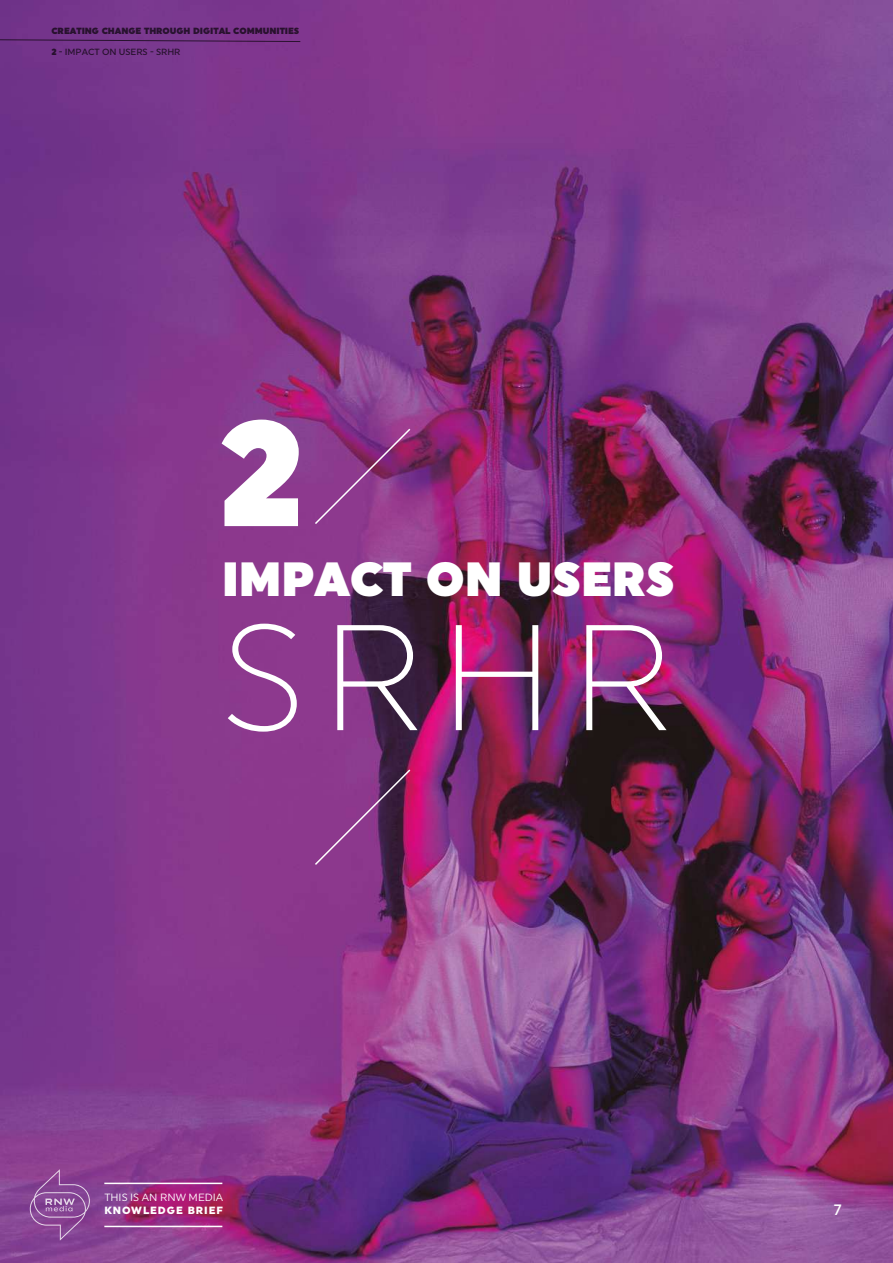
<style>
.page{position:relative;width:893px;height:1263px;background:#fff}
.page>*{position:absolute;margin:0;border:0;box-sizing:border-box;transform-origin:0 0}
.t1{font:300 150px "Uniform";color:#fff}
.t2{font:900 150px "Uniform";color:#fff}
.t3{font:900 48px "Uniform";letter-spacing:-.005em;color:#fff}
.t4{font:500 15px "Uniform";color:#fff}
.t5{font:10.5px "Uniform";color:#fff}
.t6{font:900 10.5px "Uniform";letter-spacing:.09em;color:#fff}
.t7{font:900 9px "Uniform";letter-spacing:-.005em;color:#1d1d1b}
.t8{font:500 9px "Uniform";letter-spacing:-.005em;color:#1d1d1b}
.s1{font-weight:900}
</style>
<div class="page">
<img style="left:0;top:0;width:893px;height:1263px">
<svg style="left:0;top:39px;width:300px;height:3px"></svg>
<hr style="left:104px;top:1182px;width:118px;height:2px;background:#fff">
<hr style="left:104px;top:1226px;width:118px;height:1px;background:#fff">
<svg style="left:30px;top:1169px;width:60px;height:71px;background:#90519b"></svg>
<svg style="left:313px;top:768px;width:99px;height:98px;background:#7d3278"></svg>
<svg style="left:313px;top:427px;width:99px;height:99px;background:#8d3988"></svg>
<p class="t7" style="left:51px;top:25px;width:249px">CREATING CHANGE THROUGH DIGITAL COMMUNITIES</p>
<p class="t8" style="left:51px;top:46px;width:131px"><span class="s1">2</span> - IMPACT ON USERS - SRHR</p>
<h1 class="t2" style="left:217px;top:384px;width:88px">2</h1>
<h2 class="t3" style="left:222px;top:551px;width:455px">IMPACT ON USERS</h2>
<h1 class="t1" style="left:222px;top:588px;width:453px">SRHR</h1>
<p class="t5" style="left:104px;top:1191px;width:120px">THIS IS AN RNW MEDIA</p>
<p class="t6" style="left:104px;top:1204px;width:120px">KNOWLEDGE BRIEF</p>
<h3 class="t4" style="left:834px;top:1200px;width:9px">7</h3>
</div>
